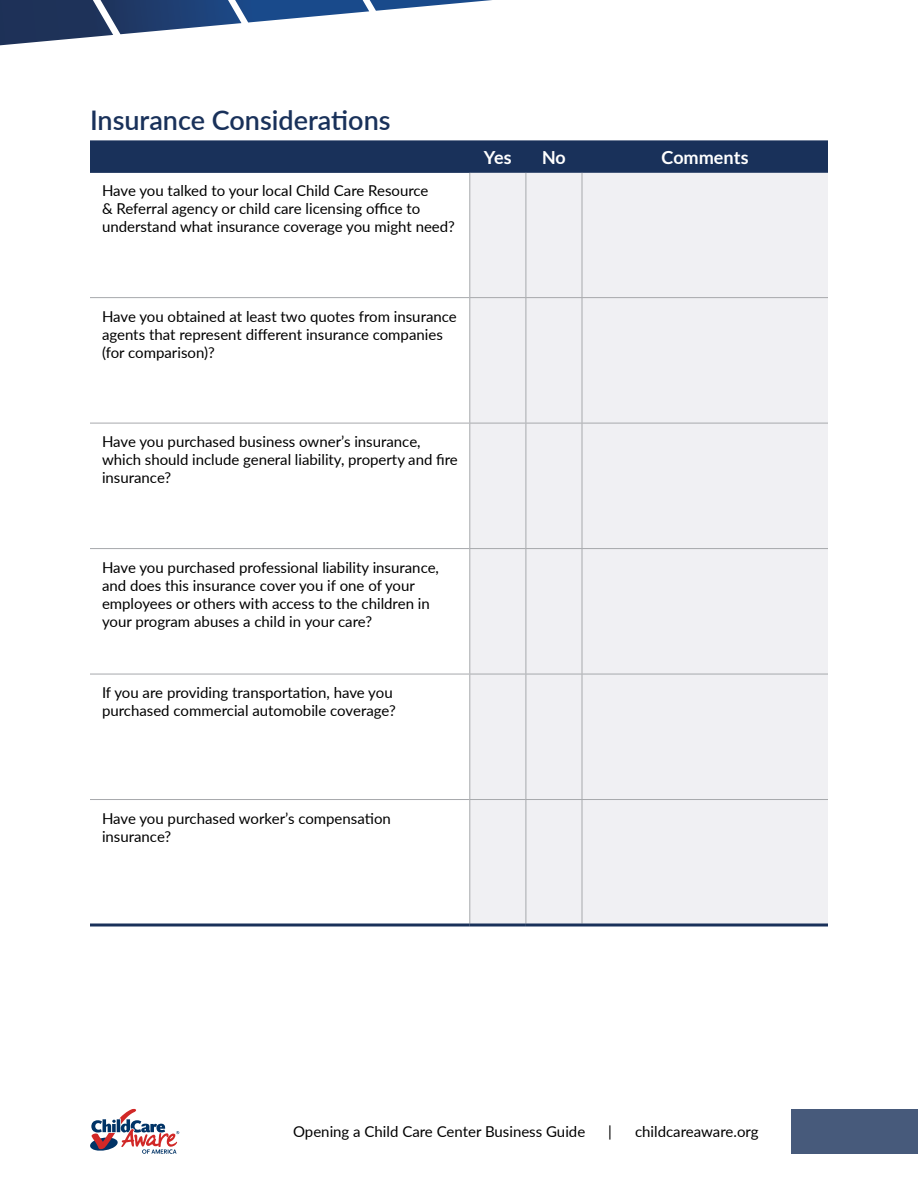
<style>
.page{position:relative;width:918px;height:1188px;background:#fff}
.page>*{position:absolute;margin:0;border:0;box-sizing:border-box;transform-origin:0 0}
.Resource_Subheader{font:600 27px "Lato";color:#19315a}
.Table_Header{font:700 18px "Lato";color:#fff}
.Table_Text{font:15px/18px "Lato";color:#000}
</style>
<div class="page">
<div style="left:792px;top:1109px;width:126px;height:45px;background:#475a7b"></div>
<svg style="left:90px;top:1109px;width:89px;height:45px"></svg>
<svg style="left:0;top:0;width:492px;height:46px"></svg>
<div style="left:90px;top:140px;width:738px;height:33px;background:#19315a"></div>
<div style="left:470px;top:173px;width:358px;height:751px;background:#f0f0f3"></div>
<hr style="left:469px;top:173px;width:1px;height:124px;background:#a7a9ac">
<hr style="left:526px;top:173px;width:1px;height:124px;background:#a7a9ac">
<hr style="left:582px;top:173px;width:1px;height:124px;background:#a7a9ac">
<hr style="left:90px;top:297px;width:380px;height:1px;background:#a7a9ac">
<hr style="left:470px;top:297px;width:56px;height:1px;background:#a7a9ac">
<hr style="left:469px;top:298px;width:1px;height:125px;background:#a7a9ac">
<hr style="left:526px;top:297px;width:56px;height:1px;background:#a7a9ac">
<hr style="left:526px;top:298px;width:1px;height:125px;background:#a7a9ac">
<hr style="left:582px;top:297px;width:246px;height:1px;background:#a7a9ac">
<hr style="left:582px;top:298px;width:1px;height:125px;background:#a7a9ac">
<hr style="left:90px;top:423px;width:380px;height:1px;background:#a7a9ac">
<hr style="left:470px;top:423px;width:56px;height:1px;background:#a7a9ac">
<hr style="left:469px;top:423px;width:1px;height:125px;background:#a7a9ac">
<hr style="left:526px;top:423px;width:56px;height:1px;background:#a7a9ac">
<hr style="left:526px;top:423px;width:1px;height:125px;background:#a7a9ac">
<hr style="left:582px;top:423px;width:246px;height:1px;background:#a7a9ac">
<hr style="left:582px;top:423px;width:1px;height:125px;background:#a7a9ac">
<hr style="left:90px;top:548px;width:380px;height:1px;background:#a7a9ac">
<hr style="left:470px;top:548px;width:56px;height:1px;background:#a7a9ac">
<hr style="left:469px;top:549px;width:1px;height:125px;background:#a7a9ac">
<hr style="left:526px;top:548px;width:56px;height:1px;background:#a7a9ac">
<hr style="left:526px;top:549px;width:1px;height:125px;background:#a7a9ac">
<hr style="left:582px;top:548px;width:246px;height:1px;background:#a7a9ac">
<hr style="left:582px;top:549px;width:1px;height:125px;background:#a7a9ac">
<hr style="left:90px;top:674px;width:380px;height:1px;background:#a7a9ac">
<hr style="left:470px;top:674px;width:56px;height:1px;background:#a7a9ac">
<hr style="left:469px;top:674px;width:1px;height:125px;background:#a7a9ac">
<hr style="left:526px;top:674px;width:56px;height:1px;background:#a7a9ac">
<hr style="left:526px;top:674px;width:1px;height:125px;background:#a7a9ac">
<hr style="left:582px;top:674px;width:246px;height:1px;background:#a7a9ac">
<hr style="left:582px;top:674px;width:1px;height:125px;background:#a7a9ac">
<hr style="left:90px;top:799px;width:380px;height:1px;background:#a7a9ac">
<hr style="left:470px;top:799px;width:56px;height:1px;background:#a7a9ac">
<hr style="left:469px;top:800px;width:1px;height:124px;background:#a7a9ac">
<hr style="left:526px;top:799px;width:56px;height:1px;background:#a7a9ac">
<hr style="left:526px;top:800px;width:1px;height:124px;background:#a7a9ac">
<hr style="left:582px;top:799px;width:246px;height:1px;background:#a7a9ac">
<hr style="left:582px;top:800px;width:1px;height:124px;background:#a7a9ac">
<hr style="left:90px;top:924px;width:380px;height:3px;background:#19315a">
<hr style="left:470px;top:924px;width:56px;height:3px;background:#19315a">
<hr style="left:526px;top:924px;width:56px;height:3px;background:#19315a">
<hr style="left:582px;top:924px;width:246px;height:3px;background:#19315a">
<p class="Resource_Subheader" style="left:90px;top:100px;width:302px">Insurance Considerations</p>
<p class="Table_Text" style="left:102px;top:181px;width:354px">Have you talked to your local Child Care Resource<br>&amp; Referral agency or child care licensing office to understand what insurance coverage you might need?</p>
<p class="Table_Header" style="left:484px;top:147px;width:29px">Yes</p>
<p class="Table_Header" style="left:542px;top:147px;width:25px">No</p>
<p class="Table_Header" style="left:661px;top:147px;width:89px">Comments</p>
<p class="Table_Text" style="left:102px;top:307px;width:356px">Have you obtained at least two quotes from insurance agents that represent different insurance companies (for comparison)?</p>
<p class="Table_Text" style="left:102px;top:432px;width:357px">Have you purchased business owner’s insurance, which should include general liability, property and fire insurance?</p>
<p class="Table_Text" style="left:102px;top:558px;width:339px">Have you purchased professional liability insurance, and does this insurance cover you if one of your employees or others with access to the children in your program abuses a child in your care?</p>
<p class="Table_Text" style="left:102px;top:683px;width:295px">If you are providing transportation, have you purchased commercial automobile coverage?</p>
<p class="Table_Text" style="left:102px;top:809px;width:290px">Have you purchased worker’s compensation insurance?</p>
<p class="Table_Text" style="left:293px;top:1122px;width:294px">Opening a Child Care Center Business Guide</p>
<p class="Table_Text" style="left:608px;top:1122px;width:5px">|</p>
<p class="Table_Text" style="left:635px;top:1122px;width:125px">childcareaware.org</p>
</div>
